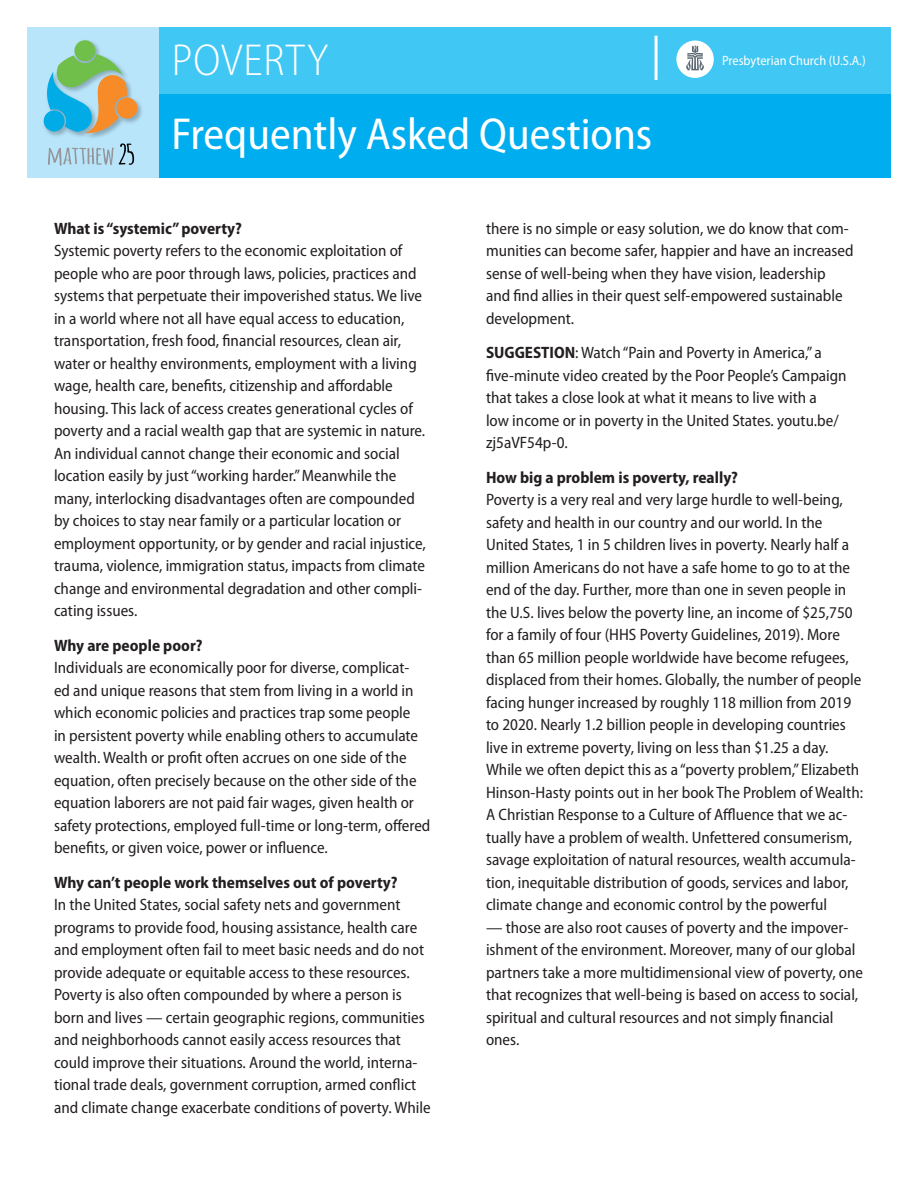
<style>
.page{position:relative;width:918px;height:1188px;background:#fff}
.page>*{position:absolute;margin:0;border:0;box-sizing:border-box;transform-origin:0 0}
.Head{font:semi-condensed 45px "Myriad Pro";color:#fff}
.t1{font:300 semi-condensed 45px "Myriad Pro";letter-spacing:.02em;color:#fff}
.t2{font:semi-condensed 16.5px/22.5px "Myriad Pro";color:#231f20}
.t3{font:semi-condensed 13.5px "Myriad Pro";color:#fff}
.s1{font-weight:700}
</style>
<div class="page">
<div style="left:27px;top:27px;width:150px;height:150px;background:#b9e5fa"></div>
<svg style="left:48px;top:143px;width:86px;height:23px"></svg>
<img style="left:48px;top:103px;width:94px;height:35px">
<svg style="left:43px;top:40px;width:96px;height:93px"></svg>
<div style="left:160px;top:80px;width:731px;height:97px;background:#00aeef"></div>
<div style="left:160px;top:27px;width:731px;height:67px;background:#40c7f4"></div>
<div style="left:676px;top:41px;width:38px;height:37px;background:#fff;border-radius:50%"></div>
<svg style="left:686px;top:46px;width:18px;height:24px"></svg>
<hr style="left:655px;top:36px;width:3px;height:44px;background:#fff">
<h1 class="t1" style="left:172px;top:34px;width:158px">POVERTY</h1>
<p class="Head" style="left:171px;top:106px;width:482px">Frequently Asked Questions</p>
<p class="t3" style="left:722px;top:52px;width:145px">Presbyterian Church (U.S.A.)</p>
<p class="t2" style="left:54px;top:217px;width:373px"><span class="s1">What is “systemic” poverty?<br></span>Systemic poverty refers to the economic exploitation of people who are poor through laws, policies, practices and systems that perpetuate their impoverished status. We live in a world where not all have equal access to education, transportation, fresh food, financial resources, clean air, water or healthy environments, employment with a living wage, health care, benefits, citizenship and affordable housing. This lack of access creates generational cycles of poverty and a racial wealth gap that are systemic in nature.<br>An individual cannot change their economic and social location easily by just “working harder.” Meanwhile the many, interlocking disadvantages often are compounded by choices to stay near family or a particular location or employment opportunity, or by gender and racial injustice, trauma, violence, immigration status, impacts from climate change and environmental degradation and other compli&shy;cating issues.</p>
<p class="t2" style="left:54px;top:634px;width:378px"><span class="s1">Why are people poor?<br></span>Individuals are economically poor for diverse, complicat-<br>ed and unique reasons that stem from living in a world in which economic policies and practices trap some people<br>in persistent poverty while enabling others to accumulate wealth. Wealth or profit often accrues on one side of the equation, often precisely because on the other side of the equation laborers are not paid fair wages, given health or safety protections, employed full-time or long-term, offered benefits, or given voice, power or influence.</p>
<p class="t2" style="left:54px;top:871px;width:378px"><span class="s1">Why can’t people work themselves out of poverty?<br></span>In the United States, social safety nets and government programs to provide food, housing assistance, health care and employment often fail to meet basic needs and do not provide adequate or equitable access to these resources.<br>Poverty is also often compounded by where a person is born and lives — certain geographic regions, communities and neighborhoods cannot easily access resources that could improve their situations. Around the world, interna&shy;tional trade deals, government corruption, armed conflict and climate change exacerbate conditions of poverty. While</p>
<p class="t2" style="left:486px;top:217px;width:369px">there is no simple or easy solution, we do know that com&shy;munities can become safer, happier and have an increased sense of well-being when they have vision, leadership and find allies in their quest self-empowered sustainable development.</p>
<p class="t2" style="left:486px;top:341px;width:362px"><span class="s1">SUGGESTION</span>: Watch “Pain and Poverty in America,” a five-minute video created by the Poor People’s Campaign that takes a close look at what it means to live with a<br>low income or in poverty in the United States. youtu.be/ zj5aVF54p-0.</p>
<p class="t2" style="left:486px;top:466px;width:379px"><span class="s1">How big a problem is poverty, really?<br></span>Poverty is a very real and very large hurdle to well-being, safety and health in our country and our world. In the United States, 1 in 5 children lives in poverty. Nearly half a million Americans do not have a safe home to go to at the end of the day. Further, more than one in seven people in the U.S. lives below the poverty line, an income of $25,750 for a family of four (HHS Poverty Guidelines, 2019). More than 65 million people worldwide have become refugees, displaced from their homes. Globally, the number of people facing hunger increased by roughly 118 million from 2019 to 2020. Nearly 1.2 billion people in developing countries live in extreme poverty, living on less than $1.25 a day.<br>While we often depict this as a “poverty problem,” Elizabeth Hinson-Hasty points out in her book The Problem of Wealth:<br>A Christian Response to a Culture of Affluence that we ac&shy;tually have a problem of wealth. Unfettered consumerism, savage exploitation of natural resources, wealth accumula&shy;tion, inequitable distribution of goods, services and labor, climate change and economic control by the powerful</p>
<p class="t2" style="left:486px;top:916px;width:379px">— those are also root causes of poverty and the impover&shy;ishment of the environment. Moreover, many of our global partners take a more multidimensional view of poverty, one that recognizes that well-being is based on access to social, spiritual and cultural resources and not simply financial ones.</p>
</div>
